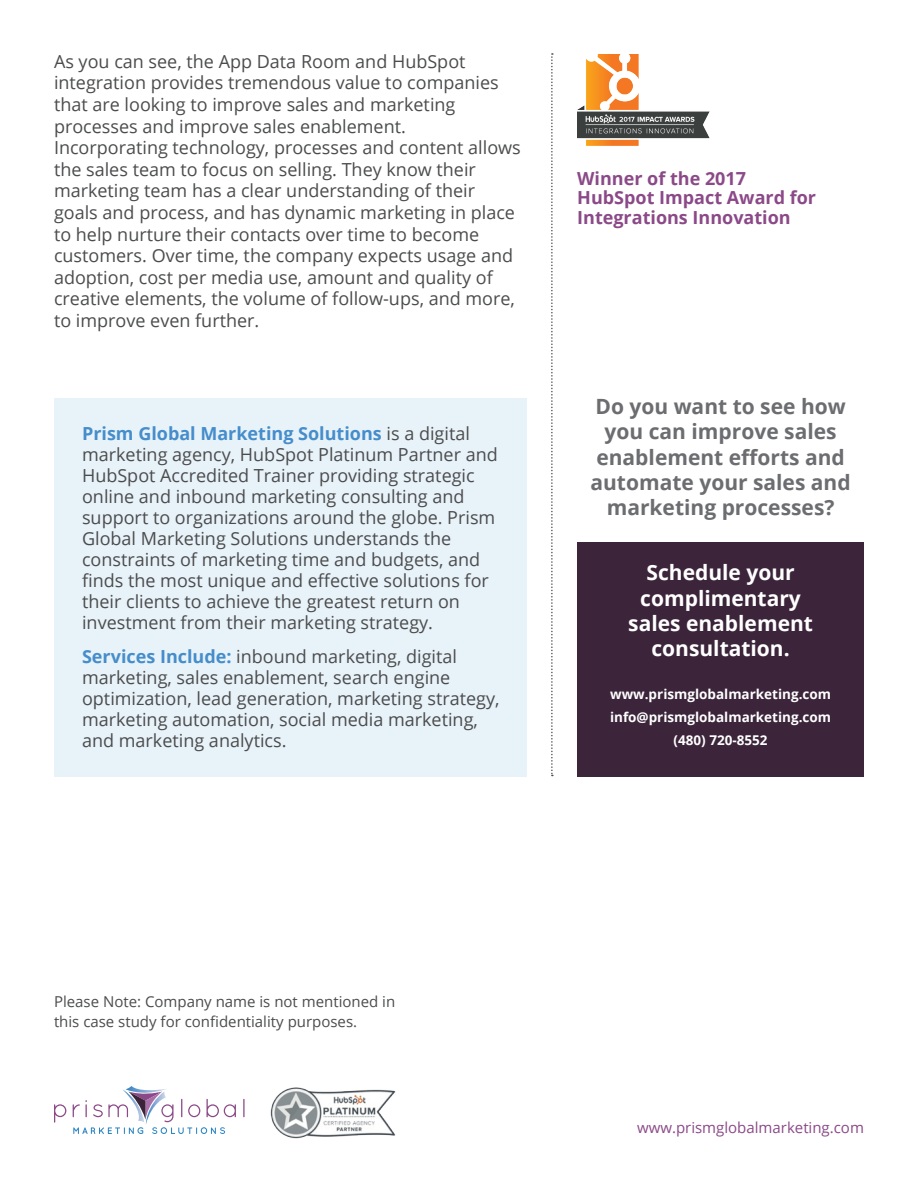
<style>
.page{position:relative;width:918px;height:1188px;background:#fff}
.page>*{position:absolute;margin:0;border:0;box-sizing:border-box;transform-origin:0 0}
.t1{font:700 21px/25.2px "Open Sans";color:#6c6d70;text-align:center}
.t2{font:700 21px/25.2px "Open Sans";color:#fff;text-align:center}
.t3{font:18px/21px "Open Sans";color:#4b4c4d}
.t4{font:700 18px/19.5px "Open Sans";color:#8b4988}
.t5{font:15px/19.5px "Open Sans";color:#4b4c4d}
.t6{font:15px "Open Sans";color:#8b4988}
.t7{font:700 13.5px "Open Sans";color:#fff}
.s1{font-weight:700;color:#458dcb}
</style>
<div class="page">
<img style="left:270px;top:1087px;width:126px;height:52px">
<svg style="left:54px;top:1104px;width:12px;height:19px"></svg>
<svg style="left:243px;top:1099px;width:2px;height:18px"></svg>
<svg style="left:73px;top:1086px;width:163px;height:48px"></svg>
<svg style="left:551px;top:53px;width:2px;height:723px"></svg>
<div style="left:54px;top:398px;width:472px;height:378px;background:#e8f2f9"></div>
<div style="left:577px;top:542px;width:287px;height:234px;background:#3c253b"></div>
<img style="left:577px;top:54px;width:132px;height:91px">
<p class="t3" style="left:54px;top:50px;width:468px;line-height:21.6px">As you can see, the App Data Room and HubSpot integration provides tremendous value to companies that are looking to improve sales and marketing processes and improve sales enablement.<br>Incorporating technology, processes and content allows the sales team to focus on selling. They know their marketing team has a clear understanding of their goals and process, and has dynamic marketing in place to help nurture their contacts over time to become customers. Over time, the company expects usage and adoption, cost per media use, amount and quality of creative elements, the volume of follow-ups, and more, to improve even further.</p>
<p class="t3" style="left:82px;top:422px;width:417px"><span class="s1">Prism Global Marketing Solutions</span> is a digital marketing agency, HubSpot Platinum Partner and HubSpot Accredited Trainer providing strategic online and inbound marketing consulting and support to organizations around the globe. Prism Global Marketing Solutions understands the constraints of marketing time and budgets, and finds the most unique and effective solutions for their clients to achieve the greatest return on investment from their marketing strategy.</p>
<p class="t3" style="left:82px;top:646px;width:419px"><span class="s1">Services Include:</span> inbound marketing, digital marketing, sales enablement, search engine optimization, lead generation, marketing strategy, marketing automation, social media marketing, and marketing analytics.</p>
<p class="t4" style="left:577px;top:168px;width:240px">Winner of the 2017<br>HubSpot Impact Award for<br>Integrations Innovation</p>
<p class="t1" style="left:591px;top:394px;width:262px">Do you want to see how you can improve sales enablement efforts and automate your sales and marketing processes?</p>
<p class="t2" style="left:628px;top:560px;width:186px">Schedule your complimentary sales enablement consultation.</p>
<p class="t7" style="left:610px;top:685px;width:222px">www.prismglobalmarketing.com</p>
<p class="t7" style="left:610px;top:707px;width:223px">info@prismglobalmarketing.com</p>
<p class="t7" style="left:674px;top:730px;width:96px">(480) 720-8552</p>
<p class="t5" style="left:54px;top:992px;width:343px">Please Note: Company name is not mentioned in this case study for confidentiality purposes.</p>
<p class="t6" style="left:637px;top:1118px;width:228px">www.prismglobalmarketing.com</p>
</div>
